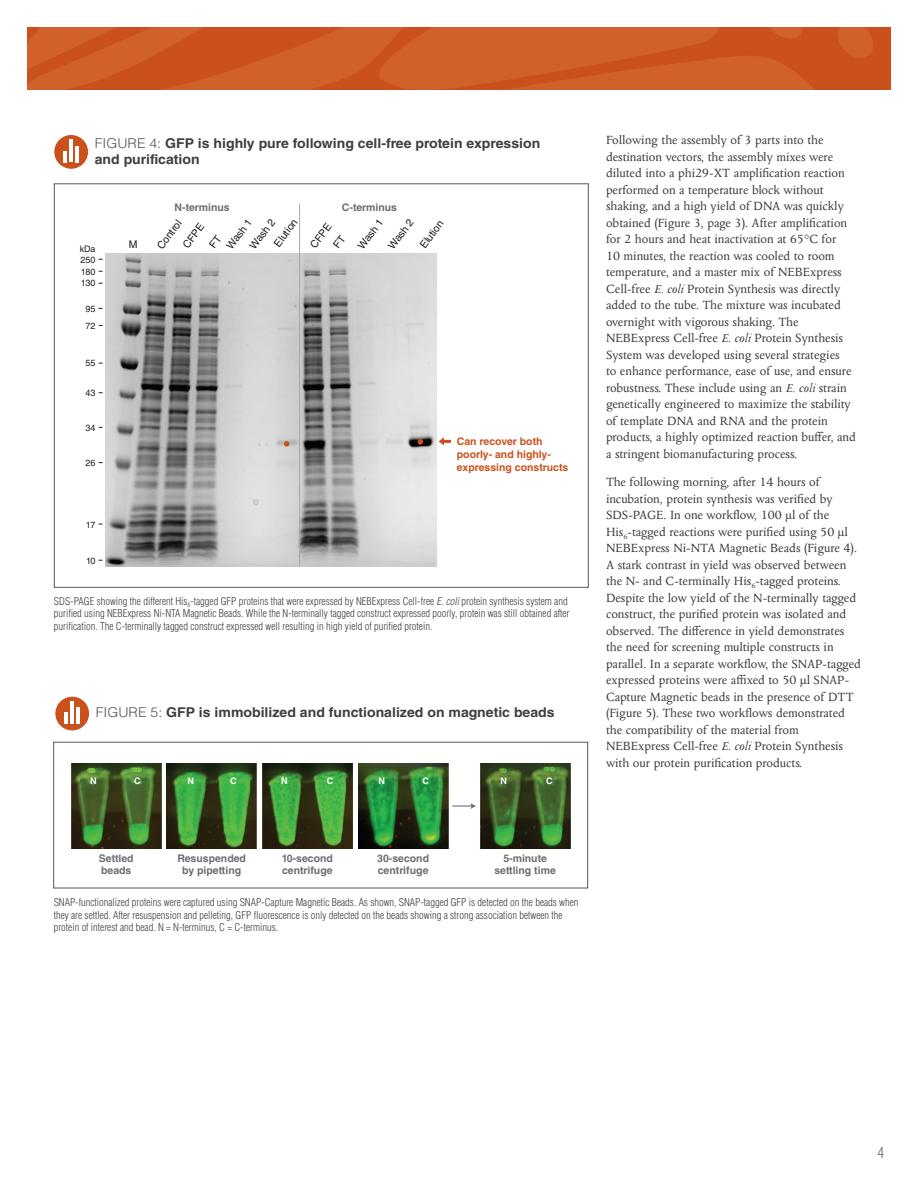
<style>
.page{position:relative;width:918px;height:1188px;background:#fff}
.page>*{position:absolute;margin:0;border:0;box-sizing:border-box;transform-origin:0 0}
.t1{font:300 condensed 15px "Helvetica LT Std";color:#6c6d70}
.Body_text{font:13.5px/16.5px "Columbus MT Pro";color:#3e3e3f}
.Figure_title{font:700 13.5px/16.2px "Helvetica LT Std";color:#3e3e3f;scale:1.04 1}
.Figure_Caption{font:300 condensed 10.5px/12.6px "Helvetica LT Std";color:#3e3e3f}
.t2{font:700 10.5px/12.6px "Helvetica LT Std";color:#6c6d70}
.t3{font:10.5px/18.5px "Helvetica LT Std";color:#231f20;text-align:right}
.t4{font:700 10.5px/12.6px "Helvetica LT Std";color:#cb511c}
.t5{font:9px/11.6px "Helvetica LT Std";color:#231f20}
.t6{font:700 9px "Helvetica LT Std";color:#fff}
.s1{font-weight:300;color:#57585a}
.s2{font-weight:300}
.s3{font-style:italic}
</style>
<div class="page">
<svg style="left:27px;top:27px;width:864px;height:63px;background:#ce5a25"></svg>
<img style="left:105px;top:254px;width:331px;height:312px">
<hr style="left:299px;top:203px;width:1px;height:363px;background:#a8a9ad">
<svg style="left:439px;top:437px;width:12px;height:9px"></svg>
<svg style="left:418px;top:439px;width:5px;height:6px"></svg>
<svg style="left:284px;top:441px;width:5px;height:6px"></svg>
<div style="left:54px;top:135px;width:34px;height:34px;background:#cb511c;border-radius:50%"></div>
<hr style="left:69px;top:140px;width:4px;height:22px;background:#fff">
<hr style="left:63px;top:151px;width:4px;height:11px;background:#fff">
<hr style="left:76px;top:146px;width:3px;height:16px;background:#fff">
<div style="left:55px;top:697px;width:34px;height:33px;background:#cb511c;border-radius:50%"></div>
<hr style="left:70px;top:701px;width:4px;height:23px;background:#fff">
<hr style="left:64px;top:713px;width:4px;height:11px;background:#fff">
<hr style="left:77px;top:708px;width:3px;height:16px;background:#fff">
<img style="left:71px;top:764px;width:90px;height:84px">
<img style="left:167px;top:764px;width:90px;height:84px">
<img style="left:262px;top:764px;width:90px;height:84px">
<img style="left:358px;top:764px;width:90px;height:84px">
<img style="left:480px;top:764px;width:90px;height:84px">
<hr style="left:452px;top:805px;width:20px;height:2px;background:#6c6d70">
<svg style="left:470px;top:803px;width:6px;height:6px"></svg>
<div style="left:54px;top:742px;width:534px;height:146px;border:1px solid #57585a"></div>
<p class="Figure_title" style="left:95px;top:135px;width:430px"><span class="s1">FIGURE 4</span><span class="s2">:</span> GFP is highly pure following cell-free protein expression and purification</p>
<p class="t5" style="left:80px;top:243px;width:17px">kDa</p>
<p class="t5" style="left:81px;top:266px;width:16px">180<br>130</p>
<p class="t5" style="left:86px;top:300px;width:12px;line-height:17.4px">95<br>72</p>
<p class="t5" style="left:86px;top:357px;width:12px">55</p>
<p class="t5" style="left:86px;top:387px;width:12px">43</p>
<p class="t5" style="left:86px;top:422px;width:12px">34</p>
<p class="t5" style="left:86px;top:457px;width:12px">26</p>
<p class="t5" style="left:81px;top:254px;width:17px">250</p>
<p class="t5" style="left:86px;top:519px;width:11px">17</p>
<p class="t5" style="left:86px;top:555px;width:11px">10</p>
<p class="t3" style="left:129px;top:235px;width:10px">M</p>
<p class="t2" style="left:175px;top:201px;width:56px">N-terminus</p>
<p class="t2" style="left:342px;top:201px;width:56px">C-terminus</p>
<p class="t3" style="left:152px;top:242px;width:35px;rotate:-54deg">Control</p>
<p class="t3" style="left:178px;top:241px;width:30px;rotate:-54deg">CFPE</p>
<p class="t3" style="left:221px;top:243px;width:37px;rotate:-54deg">Wash 1</p>
<p class="t3" style="left:245px;top:243px;width:37px;rotate:-54deg">Wash 2</p>
<p class="t3" style="left:269px;top:240px;width:34px;rotate:-54deg">Elution</p>
<p class="t3" style="left:305px;top:241px;width:30px;rotate:-54deg">CFPE<br>FT</p>
<p class="t3" style="left:353px;top:243px;width:37px;rotate:-54deg">Wash 1</p>
<p class="t3" style="left:383px;top:243px;width:37px;rotate:-54deg">Wash 2</p>
<p class="t3" style="left:415px;top:242px;width:34px;rotate:-54deg">Elution</p>
<p class="t4" style="left:457px;top:435px;width:113px">Can recover both poorly- and highly&shy;expressing constructs</p>
<p class="Figure_Caption" style="left:54px;top:594px;width:517px">SDS-PAGE showing the different His<sub>6</sub>-tagged GFP proteins that were expressed by NEBExpress Cell-free <span class="s3">E. coli</span> protein synthesis system and purified using NEBExpress Ni-NTA Magnetic Beads. While the N-terminally tagged construct expressed poorly, protein was still obtained after purification. The C-terminally tagged construct expressed well resulting in high yield of purified protein.</p>
<p class="Figure_title" style="left:96px;top:704px;width:443px"><span class="s1">FIGURE 5</span><span class="s2">:</span> GFP is immobilized and functionalized on magnetic beads</p>
<p class="t6" style="left:90px;top:775px;width:8px">N</p>
<p class="t6" style="left:134px;top:775px;width:8px">C</p>
<p class="t2" style="left:99px;top:852px;width:36px">Settled beads</p>
<p class="t6" style="left:188px;top:775px;width:8px">N</p>
<p class="t6" style="left:230px;top:775px;width:8px">C</p>
<p class="t2" style="left:177px;top:852px;width:70px;text-align:center">Resuspended by pipetting</p>
<p class="t6" style="left:281px;top:775px;width:8px">N</p>
<p class="t6" style="left:327px;top:775px;width:8px">C</p>
<p class="t2" style="left:282px;top:852px;width:53px">10-second centrifuge</p>
<p class="t6" style="left:379px;top:775px;width:8px">N</p>
<p class="t6" style="left:423px;top:775px;width:8px">C</p>
<p class="t2" style="left:377px;top:852px;width:53px">30-second centrifuge</p>
<p class="t6" style="left:500px;top:775px;width:8px">N</p>
<p class="t6" style="left:546px;top:775px;width:8px">C</p>
<p class="t2" style="left:494px;top:852px;width:63px;text-align:center">5-minute settling time</p>
<p class="Figure_Caption" style="left:54px;top:896px;width:526px">SNAP-functionalized proteins were captured using SNAP-Capture Magnetic Beads. As shown, SNAP-tagged GFP is detected on the beads when they are settled. After resuspension and pelleting, GFP fluorescence is only detected on the beads showing a strong association between the protein of interest and bead. N = N-terminus, C = C-terminus.</p>
<p class="Body_text" style="left:606px;top:132px;width:252px">Following the assembly of 3 parts into the destination vectors, the assembly mixes were diluted into a phi29-XT amplification reaction performed on a temperature block without shaking, and a high yield of DNA was quickly obtained (Figure 3, page 3). After amplification for 2 hours and heat inactivation at 65°C for<br>10 minutes, the reaction was cooled to room temperature, and a master mix of NEBExpress Cell-free <span class="s3">E. coli</span> Protein Synthesis was directly added to the tube. The mixture was incubated overnight with vigorous shaking. The NEBExpress Cell-free <span class="s3">E. coli</span> Protein Synthesis System was developed using several strategies<br>to enhance performance, ease of use, and ensure robustness. These include using an <span class="s3">E. coli</span> strain genetically engineered to maximize the stability of template DNA and RNA and the protein products, a highly optimized reaction buffer, and a stringent biomanufacturing process.</p>
<p class="Body_text" style="left:606px;top:474px;width:256px">The following morning, after 14 hours of incubation, protein synthesis was verified by SDS-PAGE. In one workflow, 100 µl of the His<sub>6</sub>-tagged reactions were purified using 50 µl NEBExpress Ni-NTA Magnetic Beads (Figure 4).<br>A stark contrast in yield was observed between the N- and C-terminally His<sub>6</sub>-tagged proteins.<br>Despite the low yield of the N-terminally tagged construct, the purified protein was isolated and observed. The difference in yield demonstrates the need for screening multiple constructs in parallel. In a separate workflow, the SNAP-tagged expressed proteins were affixed to 50 µl SNAP-Capture Magnetic beads in the presence of DTT (Figure 5). These two workflows demonstrated the compatibility of the material from NEBExpress Cell-free <span class="s3">E. coli</span> Protein Synthesis with our protein purification products.</p>
<p class="t1" style="left:878px;top:1143px;width:8px">4</p>
</div>
